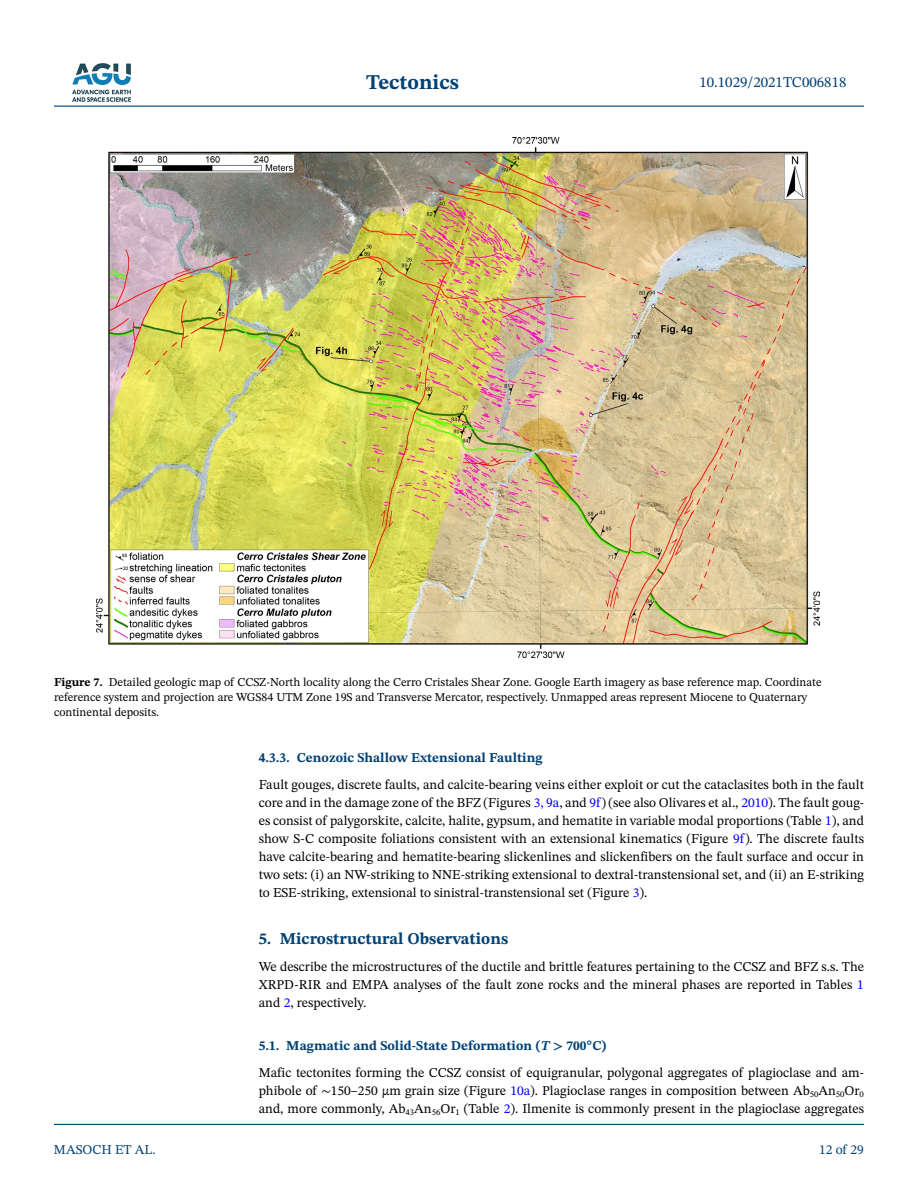
<style>
.page{position:relative;width:918px;height:1188px;background:#fff}
.page>*{position:absolute;margin:0;border:0;box-sizing:border-box;transform-origin:0 0}
.t1{font:700 21px "STIX Two Text";color:#004174}
.t2{font:700 16.5px "STIX Two Text";color:#004174}
.t3{font:15px "STIX Two Text";color:#004174}
.t4{font:13.5px/18px "STIX Two Text";color:#000;text-align:justify}
.t5{font:700 13.5px "STIX Two Text";color:#004174}
.t6{font:13.5px "STIX Two Text";color:#004174}
.t7{font:12px/15px "STIX Two Text";color:#000}
.s1{font-weight:700}
.s2{color:#00f}
.s3{font-weight:700;color:#004174}
.s4{font-weight:700;font-style:italic;color:#004174}
.s5{font-family:"STIX Two Math"}
</style>
<div class="page">
<hr style="left:54px;top:106px;width:810px;height:1px;background:#004174">
<hr style="left:54px;top:1124px;width:810px;height:1px;background:#004174">
<img style="left:72px;top:63px;width:59px;height:39px">
<img style="left:97px;top:137px;width:723px;height:520px">
<h1 class="t1" style="left:366px;top:67px;width:95px">Tectonics</h1>
<p class="t3" style="left:699px;top:72px;width:149px">10.1029/2021TC006818</p>
<p class="t7" style="left:54px;top:674px;width:769px"><span class="s1">Figure 7.</span> Detailed geologic map of CCSZ-North locality along the Cerro Cristales Shear Zone. Google Earth imagery as base reference map. Coordinate reference system and projection are WGS84 UTM Zone 19S and Transverse Mercator, respectively. Unmapped areas represent Miocene to Quaternary continental deposits.</p>
<p class="t6" style="left:54px;top:1140px;width:103px">MASOCH ET AL.</p>
<p class="t5" style="left:259px;top:748px;width:285px">4.3.3. Cenozoic Shallow Extensional Faulting</p>
<p class="t4" style="left:259px;top:776px;width:607px">Fault gouges, discrete faults, and calcite-bearing veins either exploit or cut the cataclasites both in the fault core and in the damage zone of the BFZ (Figures <span class="s2">3, 9a</span>, and <span class="s2">9f</span>) (see also Olivares et al., <span class="s2">2010</span>). The fault goug&shy;es consist of palygorskite, calcite, halite, gypsum, and hematite in variable modal proportions (Table <span class="s2">1</span>), and show S-C composite foliations consistent with an extensional kinematics (Figure <span class="s2">9f</span>). The discrete faults have calcite-bearing and hematite-bearing slickenlines and slickenfibers on the fault surface and occur in two sets: (i) an NW-striking to NNE-striking extensional to dextral-transtensional set, and (ii) an E-striking to ESE-striking, extensional to sinistral-transtensional set (Figure <span class="s2">3</span>).</p>
<p class="t2" style="left:259px;top:926px;width:251px">5. Microstructural Observations</p>
<p class="t4" style="left:259px;top:957px;width:607px">We describe the microstructures of the ductile and brittle features pertaining to the CCSZ and BFZ s.s. The XRPD-RIR and EMPA analyses of the fault zone rocks and the mineral phases are reported in Tables <span class="s2">1 </span>and <span class="s2">2</span>, respectively.</p>
<p class="t4" style="left:259px;top:1032px;width:607px;line-height:27px"><span class="s3">5.1. Magmatic and Solid-State Deformation (</span><span class="s4">T</span> <span class="s3">&gt; 700°C)<br></span>Mafic tectonites forming the CCSZ consist of equigranular, polygonal aggregates of plagioclase and am-</p>
<p class="t4" style="left:259px;top:1082px;width:607px">phibole of <span class="s5">∼</span>150–250 μm grain size (Figure <span class="s2">10a</span>). Plagioclase ranges in composition between Ab<sub>50</sub>An<sub>50</sub>Or<sub>0 </sub>and, more commonly, Ab<sub>43</sub>An<sub>56</sub>Or<sub>1</sub> (Table <span class="s2">2</span>). Ilmenite is commonly present in the plagioclase aggregates</p>
<p class="t6" style="left:819px;top:1140px;width:46px">12 of 29</p>
</div>
